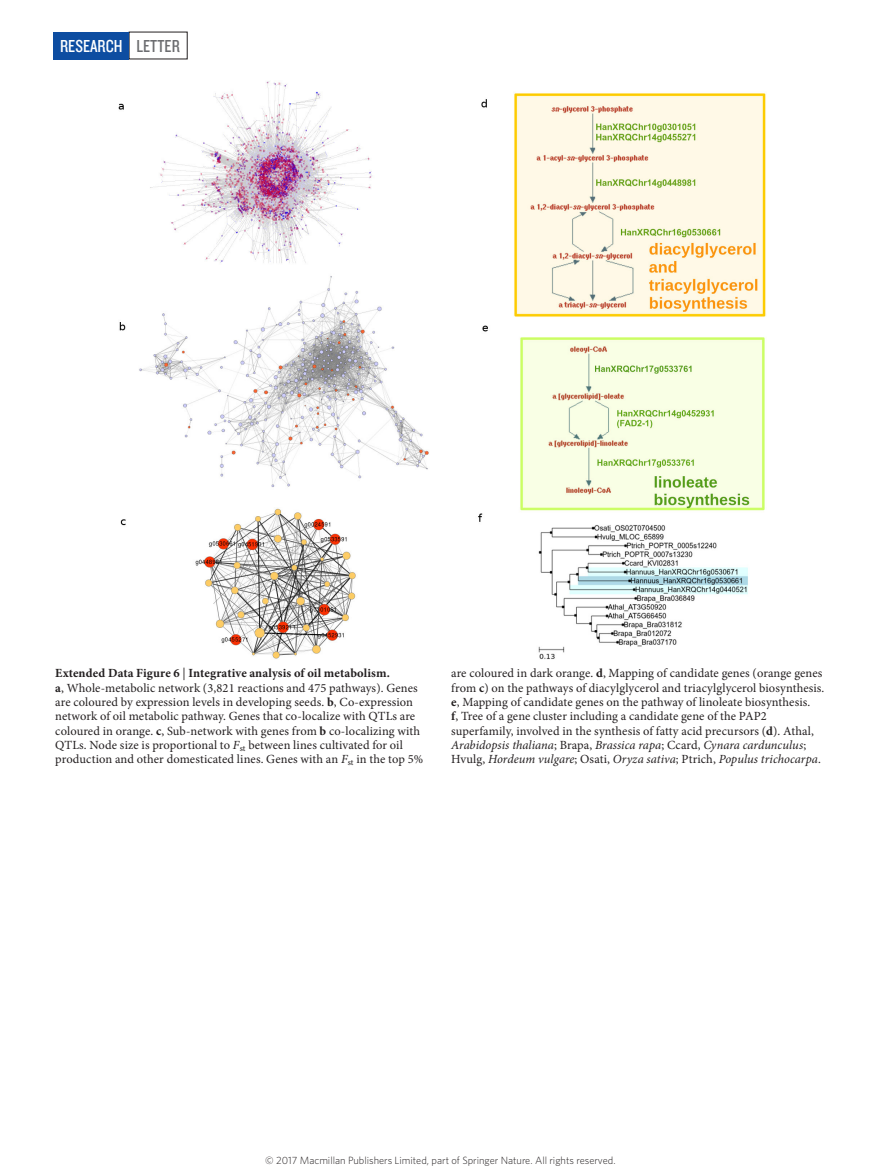
<style>
.page{position:relative;width:893px;height:1174px;background:#fff}
.page>*{position:absolute;margin:0;border:0;box-sizing:border-box;transform-origin:0 0}
.t1{font:18px "Knockout 29 Junior Ltweight";color:#fff}
.t2{font:12.45px/14.2px "Minion Pro";letter-spacing:.01em;color:#231f20}
.t3{font:300 10.5px "Whitney";color:#231f20}
.s1{color:#6c6d70}
.s2{font-weight:700}
.s3{font-style:italic}
</style>
<div class="page">
<div style="left:53px;top:32px;width:76px;height:27px;background:#0d4da1"></div>
<img style="left:118px;top:81px;width:648px;height:579px">
<h1 class="t1" style="left:60px;top:34px;width:121px">RESEARCH <span class="s1">LETTER</span></h1>
<p class="t2" style="left:55px;top:666px;width:369px"><span class="s2">Extended Data Figure 6</span> | <span class="s2">Integrative analysis of oil metabolism.<br>a</span>, Whole-metabolic network (3,821 reactions and 475 pathways). Genes are coloured by expression levels in developing seeds. <span class="s2">b</span>, Co-expression network of oil metabolic pathway. Genes that co-localize with QTLs are coloured in orange. <span class="s2">c</span>, Sub-network with genes from <span class="s2">b</span> co-localizing with QTLs. Node size is proportional to <span class="s3">F</span><sub>st</sub> between lines cultivated for oil production and other domesticated lines. Genes with an <span class="s3">F</span><sub>st</sub> in the top 5%</p>
<p class="t2" style="left:451px;top:666px;width:375px">are coloured in dark orange. <span class="s2">d</span>, Mapping of candidate genes (orange genes from <span class="s2">c</span>) on the pathways of diacylglycerol and triacylglycerol biosynthesis. <span class="s2">e</span>, Mapping of candidate genes on the pathway of linoleate biosynthesis.<br><span class="s2">f</span>, Tree of a gene cluster including a candidate gene of the PAP2 superfamily, involved in the synthesis of fatty acid precursors (<span class="s2">d</span>). Athal, <span class="s3">Arabidopsis thaliana</span>; Brapa, <span class="s3">Brassica rapa</span>; Ccard, <span class="s3">Cynara cardunculus</span>; Hvulg, <span class="s3">Hordeum vulgare</span>; Osati, <span class="s3">Oryza sativa</span>; Ptrich, <span class="s3">Populus trichocarpa</span>.</p>
<p class="t3" style="left:265px;top:1153px;width:352px">© 2017 Macmillan Publishers Limited, part of Springer Nature. All rights reserved.</p>
</div>
